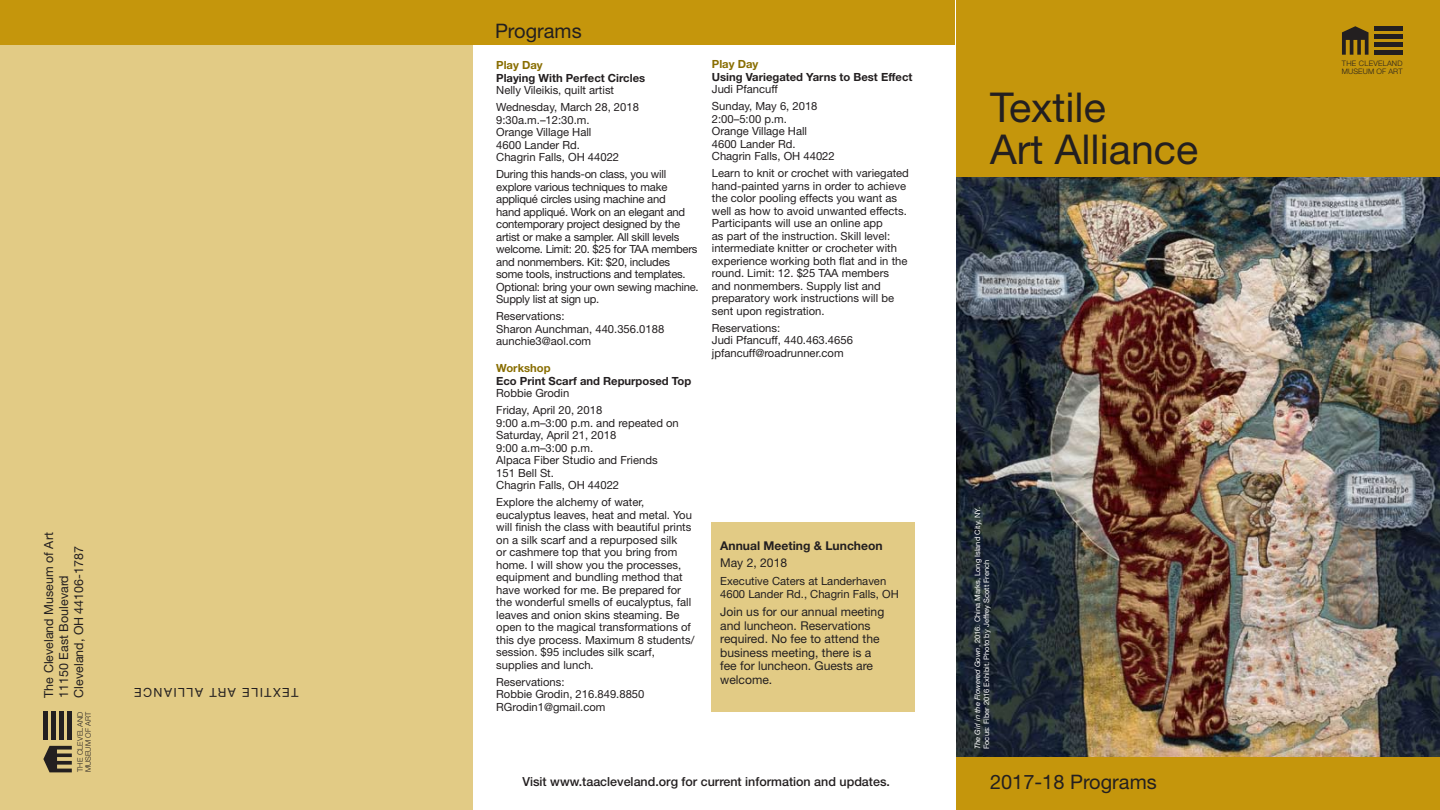
<style>
.page{position:relative;width:1440px;height:810px;background:#fff}
.page>*{position:absolute;margin:0;border:0;box-sizing:border-box;transform-origin:0 0}
.t1{font:41.12px/41.1px "Helvetica Neue";color:#231f20}
.t2{font:20px "Helvetica Neue";color:#231f20}
.t3{font:12.5px/15px "Helvetica Neue";color:#231f20}
.t4{font:500 12.5px "Helvetica Neue";color:#231f20}
.t5{font:12.38px "Helvetica Neue";letter-spacing:.12em;color:#231f20}
.t6{font:12.12px/13.5px "Helvetica Neue";color:#231f20}
.t7{font:700 12.12px "Helvetica Neue";color:#231f20}
.t8{font:11.25px/12.5px "Helvetica Neue";color:#231f20}
.t9{font:11.25px/12.5px "Helvetica Neue";letter-spacing:-.02em;color:#231f20}
.t10{font:700 11.25px "Helvetica Neue";color:#231f20}
.t11{font:700 11.25px "Helvetica Neue";color:#886d00}
.t12{font:7.5px/9px "Helvetica Neue";color:#fff}
.t13{font:300 7.5px/8.1px "Helvetica Neue";letter-spacing:.025em;color:#231f20}
.s1{font-style:italic}
</style>
<div class="page">
<div style="left:711px;top:522px;width:203px;height:190px;background:#e2cb85"></div>
<div style="left:0;top:0;width:472px;height:810px;background:#e2cb85"></div>
<div style="left:0;top:0;width:955px;height:45px;background:#c5960c"></div>
<img style="left:956px;top:176px;width:484px;height:581px">
<div style="left:956px;top:0;width:484px;height:176px;background:#c5960c"></div>
<div style="left:956px;top:757px;width:484px;height:53px;background:#c5960c"></div>
<div style="left:1374px;top:26px;width:29px;height:5px;background:#231f20"></div>
<svg style="left:1342px;top:26px;width:27px;height:29px"></svg>
<div style="left:1374px;top:34px;width:29px;height:5px;background:#231f20"></div>
<div style="left:1374px;top:50px;width:29px;height:5px;background:#231f20"></div>
<div style="left:1374px;top:42px;width:29px;height:5px;background:#231f20"></div>
<div style="left:43px;top:712px;width:5px;height:28px;background:#231f20"></div>
<svg style="left:43px;top:746px;width:29px;height:26px"></svg>
<div style="left:51px;top:712px;width:5px;height:28px;background:#231f20"></div>
<div style="left:67px;top:712px;width:5px;height:28px;background:#231f20"></div>
<div style="left:59px;top:712px;width:5px;height:28px;background:#231f20"></div>
<p class="t3" style="left:41px;top:698px;width:167px;rotate:-90deg">The Cleveland Museum of Art<br>11150 East Boulevard<br>Cleveland, OH 44106-1787</p>
<p class="t13" style="left:76px;top:772px;width:62px;rotate:-90deg">THE CLEVELAND<br>MUSEUM OF ART</p>
<p class="t5" style="left:203px;top:700px;width:19px;rotate:-180deg">Alliance</p>
<p class="t5" style="left:236px;top:700px;width:25px;rotate:-180deg">Art</p>
<p class="t5" style="left:298px;top:700px;width:35px;rotate:-180deg">Textile</p>
<h2 class="t2" style="left:495px;top:19px;width:88px">Programs</h2>
<p class="t11" style="left:496px;top:58px;width:48px">Play Day</p>
<p class="t10" style="left:496px;top:71px;width:150px">Playing With Perfect Circles</p>
<p class="t8" style="left:496px;top:81px;width:144px;line-height:17px">Nelly Vileikis, quilt artist<br>Wednesday, March 28, 2018</p>
<p class="t8" style="left:496px;top:113px;width:124px">9:30a.m.–12:30.m.<br>Orange Village Hall<br>4600 Lander Rd.<br>Chagrin Falls, OH 44022</p>
<p class="t9" style="left:496px;top:168px;width:204px">During this hands-on class, you will explore various techniques to make appliqué circles using machine and<br>hand appliqué. Work on an elegant and contemporary project designed by the artist or make a sampler. All skill levels welcome. Limit: 20. $25 for TAA members and nonmembers. Kit: $20, includes some tools, instructions and templates.<br>Optional: bring your own sewing machine.<br>Supply list at sign up.</p>
<p class="t8" style="left:496px;top:310px;width:170px">Reservations:<br>Sharon Aunchman, 440.356.0188 aunchie3@aol.com</p>
<p class="t11" style="left:496px;top:361px;width:56px">Workshop</p>
<p class="t10" style="left:496px;top:374px;width:197px">Eco Print Scarf and Repurposed Top</p>
<p class="t8" style="left:496px;top:384px;width:108px;line-height:17px">Robbie Grodin<br>Friday, April 20, 2018</p>
<p class="t8" style="left:496px;top:416px;width:184px">9:00 a.m–3:00 p.m. and repeated on<br>Saturday, April 21, 2018<br>9:00 a.m–3:00 p.m.<br>Alpaca Fiber Studio and Friends<br>151 Bell St.<br>Chagrin Falls, OH 44022</p>
<p class="t8" style="left:496px;top:496px;width:200px">Explore the alchemy of water, eucalyptus leaves, heat and metal. You will finish the class with beautiful prints on a silk scarf and a repurposed silk<br>or cashmere top that you bring from home. I will show you the processes, equipment and bundling method that have worked for me. Be prepared for the wonderful smells of eucalyptus, fall leaves and onion skins steaming. Be open to the magical transformations of this dye process. Maximum 8 students/ session. $95 includes silk scarf, supplies and lunch.</p>
<p class="t8" style="left:496px;top:675px;width:150px">Reservations:<br>Robbie Grodin, 216.849.8850<br>RGrodin1@gmail.com</p>
<p class="t11" style="left:712px;top:57px;width:48px">Play Day</p>
<p class="t10" style="left:712px;top:70px;width:202px">Using Variegated Yarns to Best Effect</p>
<p class="t8" style="left:712px;top:80px;width:107px;line-height:17px">Judi Pfancuff<br>Sunday, May 6, 2018</p>
<p class="t8" style="left:712px;top:112px;width:124px">2:00–5:00 p.m.<br>Orange Village Hall<br>4600 Lander Rd.<br>Chagrin Falls, OH 44022</p>
<p class="t8" style="left:712px;top:167px;width:199px">Learn to knit or crochet with variegated hand-painted yarns in order to achieve the color pooling effects you want as well as how to avoid unwanted effects.<br>Participants will use an online app<br>as part of the instruction. Skill level: intermediate knitter or crocheter with experience working both flat and in the round. Limit: 12. $25 TAA members and nonmembers. Supply list and preparatory work instructions will be sent upon registration.</p>
<p class="t8" style="left:712px;top:321px;width:143px">Reservations:<br>Judi Pfancuff, 440.463.4656 jpfancuff@roadrunner.com</p>
<p class="t7" style="left:720px;top:538px;width:164px">Annual Meeting &amp; Luncheon</p>
<p class="t6" style="left:720px;top:556px;width:68px">May 2, 2018</p>
<p class="t8" style="left:720px;top:574px;width:180px;line-height:13.5px">Executive Caters at Landerhaven<br>4600 Lander Rd., Chagrin Falls, OH</p>
<p class="t6" style="left:720px;top:605px;width:166px">Join us for our annual meeting and luncheon. Reservations required. No fee to attend the business meeting, there is a fee for luncheon. Guests are welcome.</p>
<p class="t4" style="left:522px;top:774px;width:369px">Visit www.taacleveland.org for current information and updates.</p>
<h1 class="t1" style="left:990px;top:87px;width:210px">Textile<br>Art Alliance</h1>
<p class="t12" style="left:973px;top:749px;width:244px;rotate:-90deg"><span class="s1">The Girl in the Flowered Gown</span>, 2016. China Marks, Long Island City, NY.<br>Focus: Fiber 2016 Exhibit. Photo by Jeffrey Scott French</p>
<h2 class="t2" style="left:990px;top:770px;width:168px">2017-18 Programs</h2>
<p class="t13" style="left:1342px;top:59px;width:62px">THE CLEVELAND<br>MUSEUM OF ART</p>
</div>
